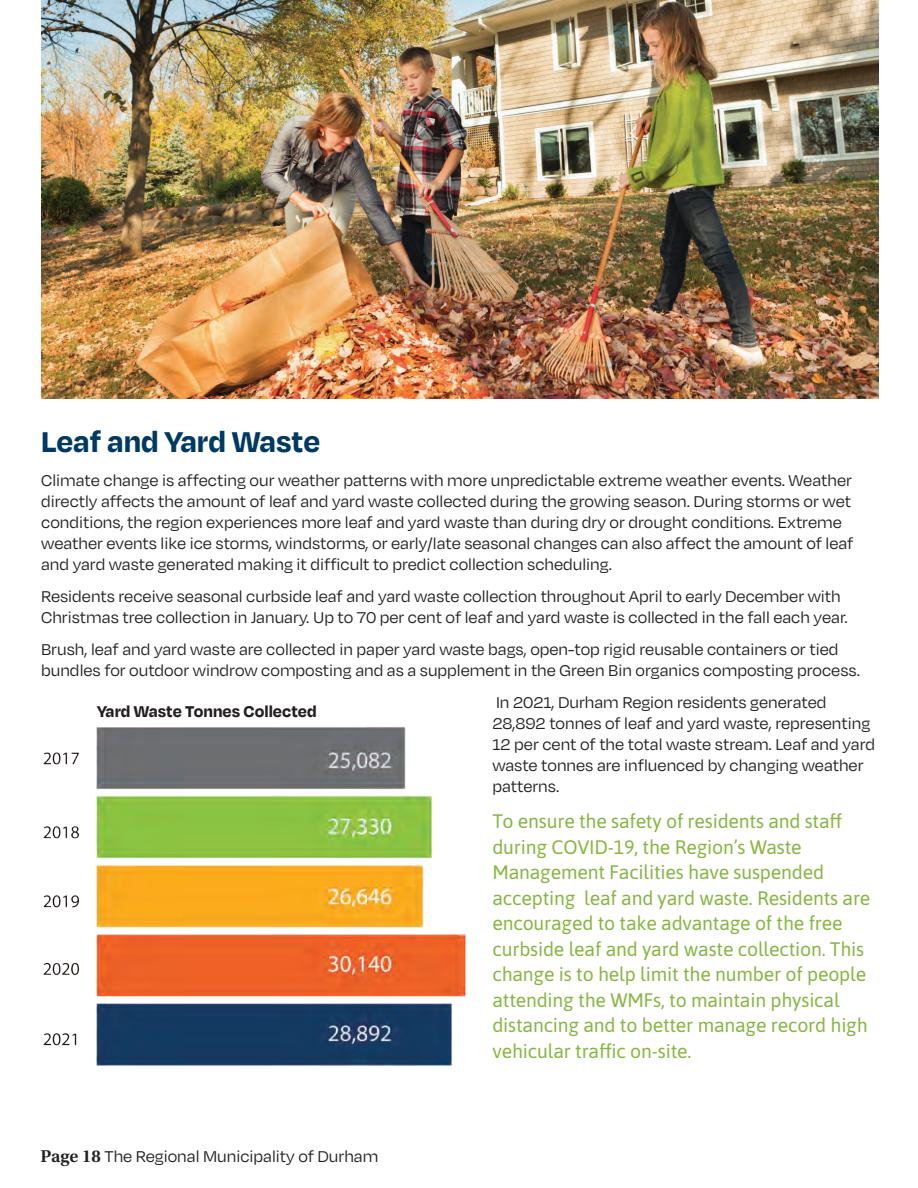
<style>
.page{position:relative;width:918px;height:1188px;background:#fff}
.page>*{position:absolute;margin:0;border:0;box-sizing:border-box;transform-origin:0 0}
.HEADING-H1{font:700 33px "Degular";color:#003962}
.PullQuote-2022{font:19.5px/25.5px "Asap";letter-spacing:-.01em;color:#86b640}
.t1{font:18px/21px "Degular";color:#231f20}
.t2{font:700 18px "Degular";color:#231f20}
.s1{font-family:"Utopia Std";font-weight:600}
</style>
<div class="page">
<img style="left:41px;top:0;width:837px;height:399px">
<img style="left:43px;top:726px;width:423px;height:340px">
<h1 class="HEADING-H1" style="left:41px;top:421px;width:281px">Leaf and Yard Waste</h1>
<p class="t1" style="left:41px;top:470px;width:814px">Climate change is affecting our weather patterns with more unpredictable extreme weather events. Weather directly affects the amount of leaf and yard waste collected during the growing season. During storms or wet conditions, the region experiences more leaf and yard waste than during dry or drought conditions. Extreme weather events like ice storms, windstorms, or early/late seasonal changes can also affect the amount of leaf and yard waste generated making it difficult to predict collection scheduling.</p>
<p class="t1" style="left:41px;top:585px;width:808px">Residents receive seasonal curbside leaf and yard waste collection throughout April to early December with<br>Christmas tree collection in January. Up to 70 per cent of leaf and yard waste is collected in the fall each year.</p>
<p class="t1" style="left:41px;top:638px;width:820px">Brush, leaf and yard waste are collected in paper yard waste bags, open-top rigid reusable containers or tied bundles for outdoor windrow composting and as a supplement in the Green Bin organics composting process.</p>
<p class="t1" style="left:492px;top:691px;width:384px">In 2021, Durham Region residents generated 28,892 tonnes of leaf and yard waste, representing 12 per cent of the total waste stream. Leaf and yard waste tonnes are influenced by changing weather patterns.</p>
<p class="PullQuote-2022" style="left:492px;top:808px;width:379px">To ensure the safety of residents and staff during COVID-19, the Region’s Waste Management Facilities have suspended accepting leaf and yard waste. Residents are encouraged to take advantage of the free curbside leaf and yard waste collection. This change is to help limit the number of people attending the WMFs, to maintain physical distancing and to better manage record high vehicular traffic on-site.</p>
<p class="t2" style="left:97px;top:700px;width:221px">Yard Waste Tonnes Collected</p>
<p class="t1" style="left:40px;top:1145px;width:339px"><span class="s1">Page 18</span> The Regional Municipality of Durham</p>
</div>
